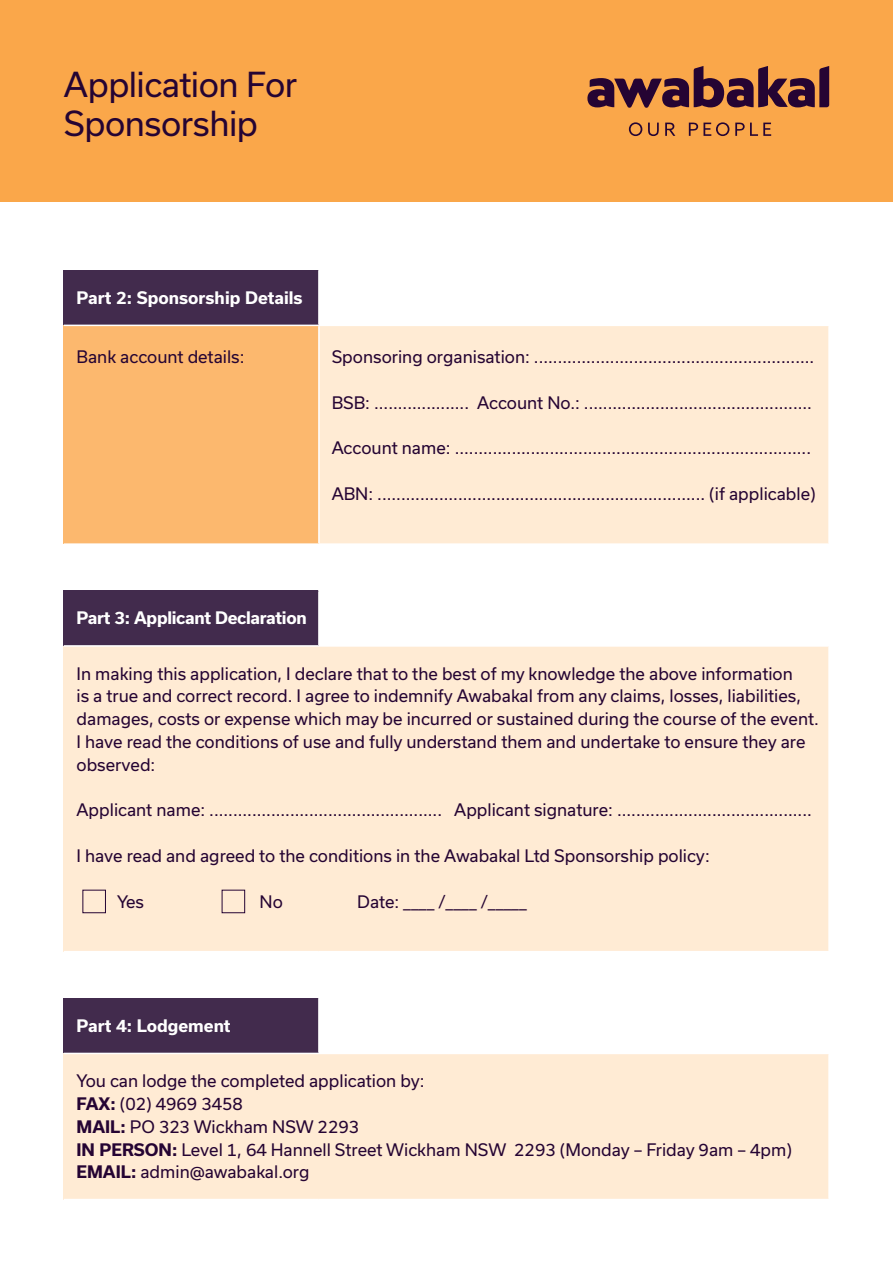
<style>
.page{position:relative;width:893px;height:1263px;background:#fff}
.page>*{position:absolute;margin:0;border:0;box-sizing:border-box;transform-origin:0 0}
.t1{font:33px/39.6px "Usual";letter-spacing:-.015em;color:#250433}
.t2{font:16.5px/22.8px "Usual";color:#250433}
.t3{font:700 16.5px "Usual";letter-spacing:-.005em;color:#fff}
.s1{font-weight:700}
</style>
<div class="page">
<div style="left:0;top:0;width:893px;height:202px;background:#faa74a"></div>
<svg style="left:629px;top:122px;width:13px;height:14px"></svg>
<svg style="left:648px;top:123px;width:11px;height:13px"></svg>
<svg style="left:665px;top:123px;width:10px;height:13px"></svg>
<svg style="left:689px;top:122px;width:40px;height:14px"></svg>
<svg style="left:735px;top:123px;width:36px;height:13px"></svg>
<svg style="left:587px;top:66px;width:242px;height:42px"></svg>
<div style="left:64px;top:270px;width:255px;height:55px;background:#422b4d"></div>
<div style="left:64px;top:325px;width:255px;height:219px;background:#fcb86e"></div>
<div style="left:319px;top:325px;width:510px;height:219px;background:#ffebd4"></div>
<hr style="left:318px;top:269px;width:512px;height:2px;background:#fff">
<hr style="left:318px;top:326px;width:2px;height:217px;background:#fff">
<hr style="left:828px;top:326px;width:1px;height:217px;background:#fff">
<hr style="left:64px;top:325px;width:255px;height:1px;background:#fff">
<hr style="left:319px;top:325px;width:511px;height:1px;background:#fff">
<hr style="left:318px;top:271px;width:2px;height:54px;background:#fff">
<hr style="left:64px;top:543px;width:255px;height:2px;background:#fff">
<hr style="left:319px;top:543px;width:510px;height:2px;background:#fff">
<div style="left:64px;top:591px;width:255px;height:55px;background:#422b4d"></div>
<div style="left:64px;top:646px;width:765px;height:306px;background:#ffebd4"></div>
<hr style="left:828px;top:647px;width:1px;height:304px;background:#fff">
<hr style="left:64px;top:645px;width:255px;height:2px;background:#fff">
<hr style="left:319px;top:645px;width:511px;height:2px;background:#fff">
<hr style="left:318px;top:591px;width:2px;height:54px;background:#fff">
<hr style="left:64px;top:951px;width:255px;height:1px;background:#fff">
<hr style="left:319px;top:951px;width:510px;height:1px;background:#fff">
<div style="left:64px;top:998px;width:255px;height:55px;background:#422b4d"></div>
<div style="left:64px;top:1053px;width:765px;height:146px;background:#ffebd4"></div>
<hr style="left:318px;top:997px;width:512px;height:2px;background:#fff">
<hr style="left:828px;top:1054px;width:1px;height:145px;background:#fff">
<hr style="left:64px;top:1053px;width:255px;height:1px;background:#fff">
<hr style="left:319px;top:1053px;width:511px;height:1px;background:#fff">
<hr style="left:318px;top:999px;width:2px;height:54px;background:#fff">
<div style="left:82px;top:890px;width:24px;height:23px;border:1px solid #250433"></div>
<div style="left:222px;top:890px;width:23px;height:23px;border:1px solid #250433"></div>
<h1 class="t1" style="left:64px;top:64px;width:235px">Application For<br>Sponsorship</h1>
<p class="t3" style="left:77px;top:288px;width:228px">Part 2: Sponsorship Details</p>
<p class="t2" style="left:77px;top:346px;width:169px">Bank account details:</p>
<p class="t2" style="left:332px;top:346px;width:484px">Sponsoring organisation: ...........................................................</p>
<p class="t2" style="left:332px;top:391px;width:482px">BSB: .................... Account No.: ................................................</p>
<p class="t2" style="left:332px;top:437px;width:481px">Account name: ...........................................................................</p>
<p class="t2" style="left:332px;top:482px;width:486px">ABN: ..................................................................... (if applicable)</p>
<p class="t3" style="left:77px;top:609px;width:232px">Part 3: Applicant Declaration</p>
<p class="t2" style="left:77px;top:662px;width:744px">In making this application, I declare that to the best of my knowledge the above information<br>is a true and correct record. I agree to indemnify Awabakal from any claims, losses, liabilities, damages, costs or expense which may be incurred or sustained during the course of the event.<br>I have read the conditions of use and fully understand them and undertake to ensure they are observed:</p>
<p class="t2" style="left:77px;top:799px;width:737px">Applicant name: ................................................. Applicant signature: .........................................</p>
<p class="t2" style="left:77px;top:844px;width:635px">I have read and agreed to the conditions in the Awabakal Ltd Sponsorship policy:</p>
<p class="t2" style="left:117px;top:890px;width:29px">Yes</p>
<p class="t2" style="left:260px;top:890px;width:25px">No</p>
<p class="t2" style="left:357px;top:890px;width:171px">Date: ____ /____ /_____</p>
<p class="t3" style="left:77px;top:1016px;width:156px">Part 4: Lodgement</p>
<p class="t2" style="left:77px;top:1069px;width:717px">You can lodge the completed application by:<br><span class="s1">FAX:</span> (02) 4969 3458<br><span class="s1">MAIL:</span> PO 323 Wickham NSW 2293<br><span class="s1">IN PERSON:</span> Level 1, 64 Hannell Street Wickham NSW 2293 (Monday – Friday 9am – 4pm)<br><span class="s1">EMAIL:</span> admin@awabakal.org</p>
</div>
